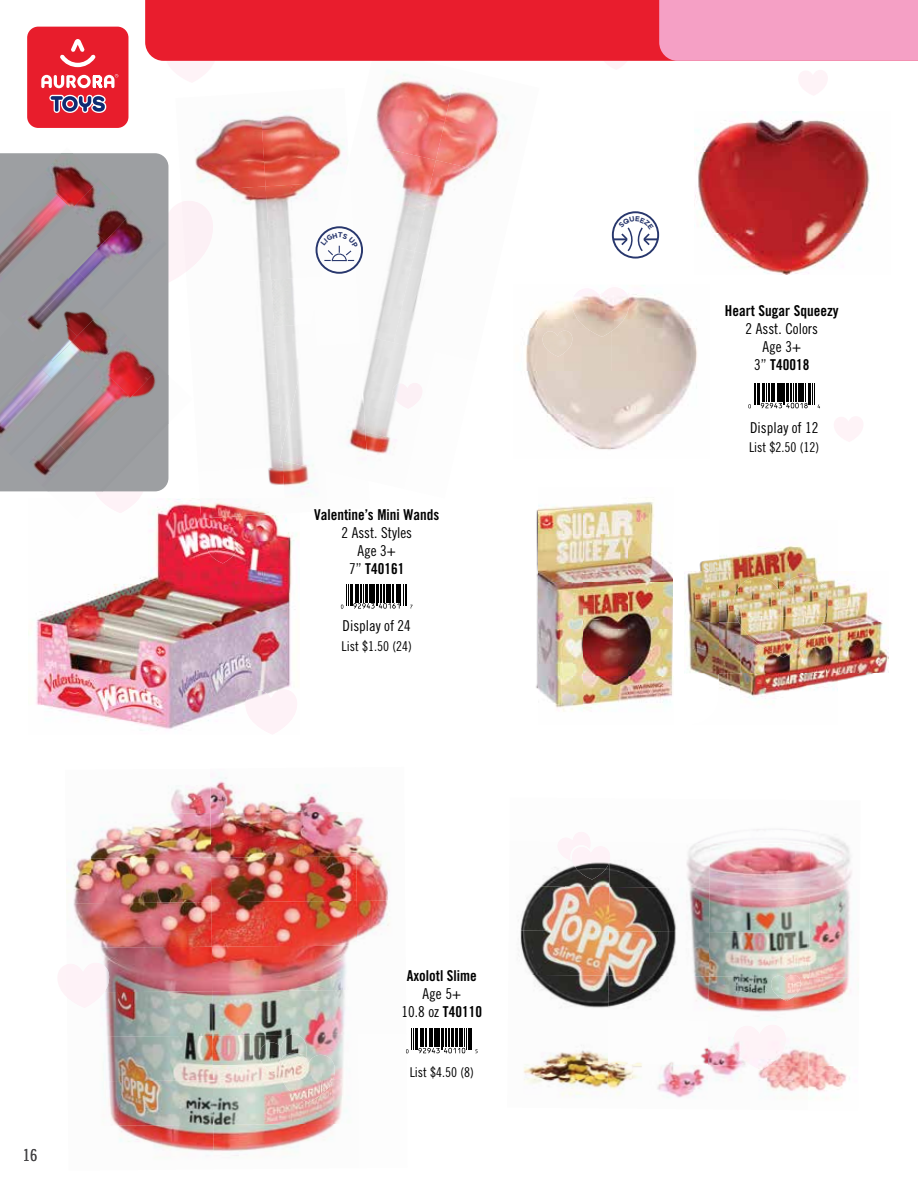
<style>
.page{position:relative;width:918px;height:1188px;background:#fff}
.page>*{position:absolute;margin:0;border:0;box-sizing:border-box;transform-origin:0 0}
.t1{font:16.5px "Trade Gothic LT Std Cn 18";color:#464547}
.t2{font:15px/18px "Trade Gothic LT Std Cn 18";color:#000;text-align:center}
.t3{font:15px "Trade Gothic LT Std Bd Cn 20";color:#000}
.t4{font:13.5px "Trade Gothic LT Std Cn 18";color:#000}
.s1{font-family:"Trade Gothic LT Std Cn 18"}
.s2{font-family:"Trade Gothic LT Std Bd Cn 20"}
</style>
<div class="page">
<svg style="left:168px;top:164px;width:13px;height:119px"></svg>
<svg style="left:58px;top:965px;width:9px;height:31px"></svg>
<svg style="left:167px;top:61px;width:47px;height:21px"></svg>
<svg style="left:605px;top:61px;width:22px;height:8px"></svg>
<svg style="left:798px;top:70px;width:30px;height:25px"></svg>
<svg style="left:834px;top:417px;width:29px;height:25px"></svg>
<div style="left:27px;top:27px;width:101px;height:101px;background:#e81d2c;border-radius:11px"></div>
<svg style="left:60px;top:39px;width:35px;height:28px"></svg>
<svg style="left:41px;top:74px;width:77px;height:14px"></svg>
<svg style="left:49px;top:95px;width:57px;height:18px"></svg>
<img style="left:66px;top:786px;width:145px;height:115px">
<img style="left:210px;top:774px;width:146px;height:84px">
<img style="left:356px;top:817px;width:34px;height:120px">
<img style="left:211px;top:856px;width:146px;height:45px">
<img style="left:73px;top:901px;width:284px;height:46px">
<img style="left:100px;top:947px;width:112px;height:132px">
<img style="left:212px;top:945px;width:145px;height:89px">
<img style="left:212px;top:1034px;width:132px;height:45px">
<img style="left:108px;top:1079px;width:240px;height:46px">
<img style="left:116px;top:1125px;width:97px;height:27px">
<img style="left:213px;top:1124px;width:135px;height:32px">
<img style="left:279px;top:1055px;width:56px;height:47px">
<img style="left:258px;top:1034px;width:49px;height:41px">
<img style="left:67px;top:963px;width:43px;height:45px">
<img style="left:175px;top:112px;width:85px;height:80px">
<img style="left:260px;top:108px;width:85px;height:78px">
<img style="left:181px;top:186px;width:84px;height:94px">
<img style="left:265px;top:182px;width:49px;height:98px">
<img style="left:259px;top:280px;width:15px;height:93px">
<img style="left:271px;top:277px;width:43px;height:50px">
<img style="left:274px;top:324px;width:40px;height:168px">
<img style="left:265px;top:373px;width:15px;height:94px">
<img style="left:268px;top:467px;width:17px;height:25px">
<img style="left:182px;top:201px;width:32px;height:71px">
<img style="left:374px;top:71px;width:62px;height:70px">
<img style="left:436px;top:85px;width:69px;height:75px">
<img style="left:382px;top:141px;width:54px;height:96px">
<img style="left:415px;top:160px;width:73px;height:91px">
<img style="left:360px;top:237px;width:55px;height:98px">
<img style="left:394px;top:251px;width:34px;height:84px">
<img style="left:368px;top:335px;width:41px;height:97px">
<img style="left:403px;top:352px;width:6px;height:80px">
<img style="left:368px;top:432px;width:29px;height:22px">
<img style="left:392px;top:383px;width:30px;height:26px">
<img style="left:314px;top:161px;width:46px;height:113px">
<img style="left:280px;top:310px;width:34px;height:161px">
<img style="left:347px;top:370px;width:21px;height:89px">
<img style="left:809px;top:830px;width:45px;height:147px">
<img style="left:540px;top:842px;width:270px;height:46px">
<img style="left:518px;top:886px;width:192px;height:44px">
<img style="left:709px;top:888px;width:101px;height:89px">
<img style="left:518px;top:930px;width:191px;height:45px">
<img style="left:533px;top:975px;width:276px;height:37px">
<img style="left:808px;top:977px;width:51px;height:118px">
<img style="left:543px;top:1047px;width:165px;height:16px">
<img style="left:708px;top:1021px;width:101px;height:74px">
<img style="left:523px;top:1063px;width:185px;height:35px">
<img style="left:571px;top:846px;width:40px;height:33px">
<img style="left:556px;top:832px;width:35px;height:28px">
<img style="left:733px;top:1025px;width:53px;height:45px">
<img style="left:771px;top:975px;width:30px;height:26px">
<svg style="left:406px;top:1028px;width:72px;height:25px"></svg>
<svg style="left:341px;top:584px;width:72px;height:25px"></svg>
<img style="left:694px;top:119px;width:176px;height:155px">
<img style="left:526px;top:285px;width:171px;height:165px">
<img style="left:571px;top:287px;width:59px;height:50px">
<img style="left:542px;top:331px;width:31px;height:26px">
<img style="left:536px;top:497px;width:118px;height:38px">
<img style="left:536px;top:535px;width:149px;height:142px">
<img style="left:536px;top:677px;width:137px;height:35px">
<div style="left:612px;top:211px;width:47px;height:48px;border:2px solid #28376d;border-radius:50%"></div>
<svg style="left:748px;top:383px;width:72px;height:25px"></svg>
<img style="left:699px;top:545px;width:119px;height:26px">
<img style="left:719px;top:571px;width:22px;height:102px">
<img style="left:741px;top:571px;width:49px;height:6px">
<img style="left:790px;top:571px;width:98px;height:102px">
<img style="left:741px;top:657px;width:49px;height:16px">
<img style="left:719px;top:673px;width:155px;height:29px">
<img style="left:732px;top:577px;width:48px;height:39px">
<img style="left:780px;top:575px;width:49px;height:41px">
<img style="left:736px;top:616px;width:89px;height:41px">
<img style="left:685px;top:571px;width:34px;height:110px">
<div style="left:145px;top:0;width:514px;height:61px;background:#e91d2d"></div>
<div style="left:659px;top:0;width:259px;height:61px;background:#f5a0c5"></div>
<div style="left:0;top:153px;width:168px;height:338px;background:#9d9fa2"></div>
<img style="left:38px;top:153px;width:62px;height:27px">
<img style="left:72px;top:180px;width:61px;height:32px">
<img style="left:105px;top:212px;width:61px;height:61px">
<img style="left:10px;top:177px;width:62px;height:32px">
<img style="left:43px;top:209px;width:62px;height:32px">
<img style="left:76px;top:241px;width:62px;height:62px">
<img style="left:0;top:207px;width:43px;height:116px">
<img style="left:15px;top:239px;width:61px;height:55px">
<img style="left:68px;top:271px;width:42px;height:40px">
<img style="left:0;top:254px;width:15px;height:29px">
<img style="left:168px;top:376px;width:1px;height:47px">
<svg style="left:92px;top:468px;width:53px;height:30px"></svg>
<img style="left:77px;top:311px;width:50px;height:30px">
<img style="left:98px;top:336px;width:62px;height:31px">
<img style="left:131px;top:367px;width:37px;height:62px">
<img style="left:4px;top:323px;width:9px;height:10px">
<img style="left:37px;top:341px;width:61px;height:25px">
<img style="left:69px;top:366px;width:62px;height:31px">
<img style="left:102px;top:397px;width:61px;height:62px">
<img style="left:0;top:333px;width:37px;height:54px">
<img style="left:8px;top:364px;width:61px;height:32px">
<img style="left:40px;top:396px;width:62px;height:31px">
<div style="left:73px;top:427px;width:61px;height:62px;background:#9b9da0"></div>
<img style="left:0;top:387px;width:8px;height:7px">
<img style="left:0;top:394px;width:40px;height:62px">
<img style="left:11px;top:426px;width:62px;height:61px">
<img style="left:44px;top:457px;width:61px;height:34px">
<img style="left:38px;top:273px;width:44px;height:25px">
<img style="left:57px;top:292px;width:45px;height:44px">
<img style="left:13px;top:298px;width:44px;height:44px">
<img style="left:33px;top:317px;width:44px;height:45px">
<div style="left:316px;top:226px;width:47px;height:48px;border:2px solid #28376d;border-radius:50%"></div>
<img style="left:36px;top:498px;width:261px;height:231px">
<img style="left:244px;top:689px;width:53px;height:45px">
<img style="left:99px;top:498px;width:40px;height:15px">
<img style="left:207px;top:537px;width:30px;height:26px">
<img style="left:200px;top:498px;width:97px;height:21px">
<img style="left:55px;top:498px;width:41px;height:21px">
<svg style="left:613px;top:216px;width:45px;height:37px"></svg>
<svg style="left:321px;top:232px;width:37px;height:30px"></svg>
<p class="t1" style="left:23px;top:1146px;width:16px">16</p>
<p class="t3" style="left:314px;top:505px;width:127px">Valentine’s Mini Wands</p>
<p class="t2" style="left:341px;top:523px;width:72px">2 Asst. Styles<br>Age 3+</p>
<p class="t3" style="left:349px;top:559px;width:57px"><span class="s1">7”</span> T40161</p>
<p class="t2" style="left:343px;top:617px;width:70px">Display of 24</p>
<p class="t4" style="left:342px;top:638px;width:72px">List $1.50 (24)</p>
<p class="t3" style="left:407px;top:967px;width:72px">Axolotl Slime</p>
<p class="t2" style="left:402px;top:985px;width:82px">Age 5+<br>10.8 oz <span class="s2">T40110</span></p>
<p class="t4" style="left:410px;top:1064px;width:66px">List $4.50 (8)</p>
<p class="t3" style="left:725px;top:302px;width:115px">Heart Sugar Squeezy</p>
<p class="t2" style="left:746px;top:320px;width:74px">2 Asst. Colors<br>Age 3+</p>
<p class="t3" style="left:754px;top:356px;width:57px"><span class="s1">3”</span> T40018</p>
<p class="t2" style="left:750px;top:419px;width:70px">Display of 12</p>
<p class="t4" style="left:749px;top:440px;width:72px">List $2.50 (12)</p>
</div>
